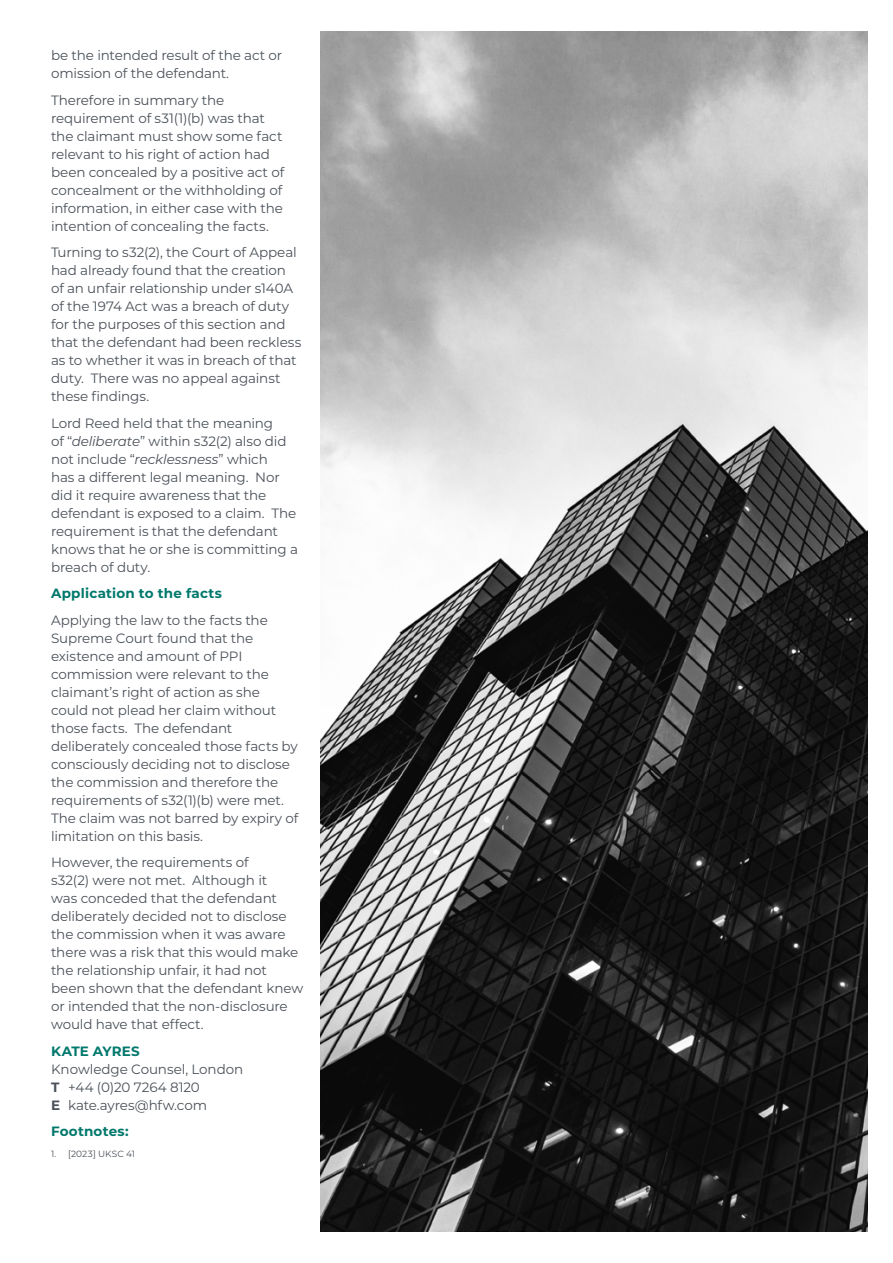
<style>
.page{position:relative;width:893px;height:1263px;background:#fff}
.page>*{position:absolute;margin:0;border:0;box-sizing:border-box;transform-origin:0 0}
.t1{font:13.5px/18px "Montserrat";letter-spacing:-.01em;color:#4b5159}
.t2{font:700 13.5px "Montserrat";letter-spacing:.015em;color:#00786c}
.t3{font:9px "Montserrat";letter-spacing:.005em;color:#4b5159}
.s1{font-style:italic}
.s2{font-weight:700}
</style>
<div class="page">
<img style="left:320px;top:32px;width:547px;height:1199px">
<p class="t1" style="left:51px;top:46px;width:233px">be the intended result of the act or omission of the defendant.</p>
<p class="t1" style="left:51px;top:91px;width:235px">Therefore in summary the requirement of s31(1)(b) was that the claimant must show some fact relevant to his right of action had been concealed by a positive act of concealment or the withholding of information, in either case with the intention of concealing the facts.</p>
<p class="t1" style="left:51px;top:243px;width:252px">Turning to s32(2), the Court of Appeal had already found that the creation of an unfair relationship under s140A of the 1974 Act was a breach of duty for the purposes of this section and that the defendant had been reckless as to whether it was in breach of that duty. There was no appeal against these findings.</p>
<p class="t1" style="left:51px;top:414px;width:249px">Lord Reed held that the meaning<br>of “<span class="s1">deliberate</span>” within s32(2) also did not include “<span class="s1">recklessness</span>” which<br>has a different legal meaning. Nor did it require awareness that the defendant is exposed to a claim. The requirement is that the defendant knows that he or she is committing a breach of duty.</p>
<p class="t2" style="left:51px;top:584px;width:173px">Application to the facts</p>
<p class="t1" style="left:51px;top:611px;width:249px">Applying the law to the facts the<br>Supreme Court found that the existence and amount of PPI commission were relevant to the claimant’s right of action as she could not plead her claim without those facts. The defendant deliberately concealed those facts by consciously deciding not to disclose the commission and therefore the requirements of s32(1)(b) were met.<br>The claim was not barred by expiry of limitation on this basis.</p>
<p class="t1" style="left:51px;top:853px;width:254px">However, the requirements of<br>s32(2) were not met. Although it<br>was conceded that the defendant deliberately decided not to disclose the commission when it was aware there was a risk that this would make the relationship unfair, it had not been shown that the defendant knew or intended that the non-disclosure would have that effect.</p>
<p class="t2" style="left:51px;top:1041px;width:90px">KATE AYRES</p>
<p class="t1" style="left:51px;top:1060px;width:194px">Knowledge Counsel, London<br><span class="s2">T</span> +44 (0)20 7264 8120<br><span class="s2">E</span> kate.ayres@hfw.com</p>
<p class="t2" style="left:51px;top:1122px;width:79px">Footnotes:</p>
<p class="t3" style="left:51px;top:1148px;width:86px">1. [2023] UKSC 41</p>
</div>
